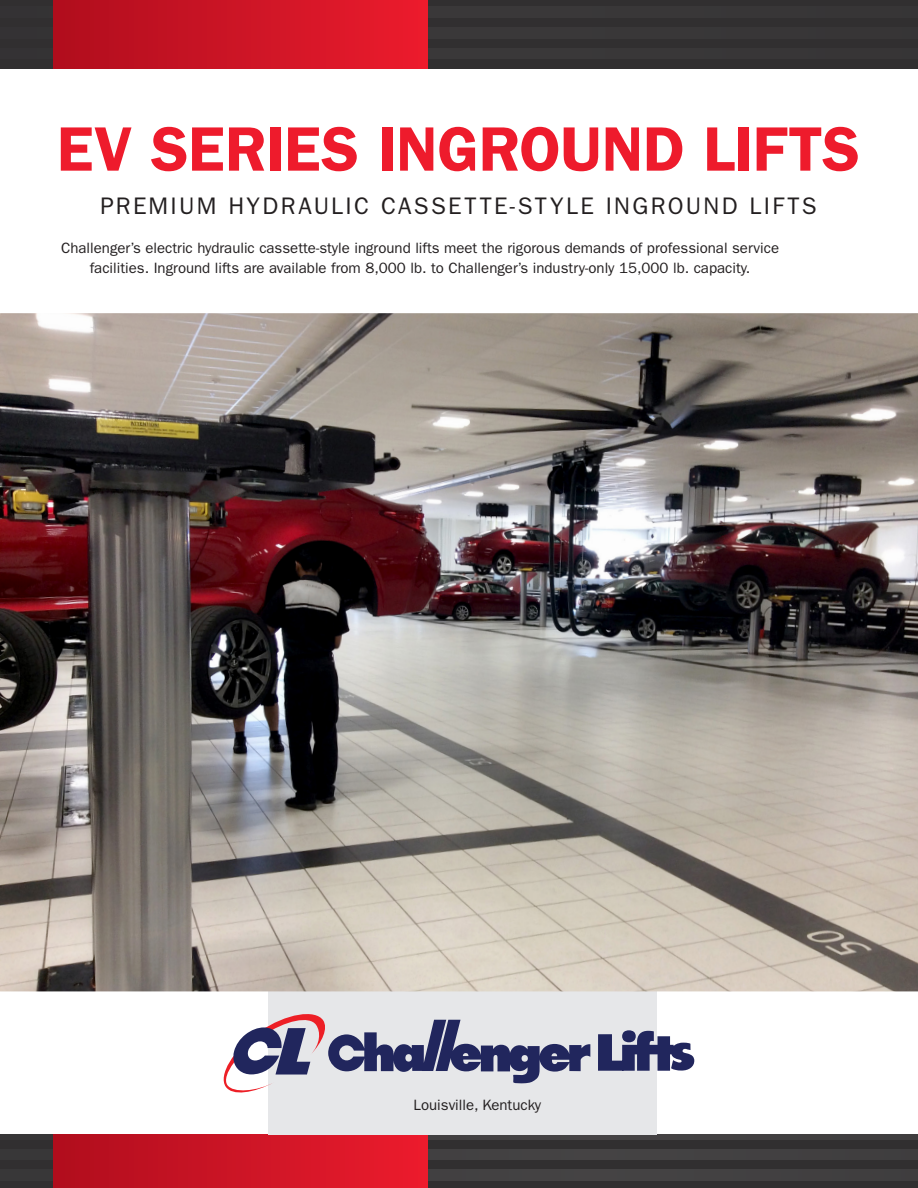
<style>
.page{position:relative;width:918px;height:1188px;background:#312f30}
.page>*{position:absolute;margin:0;border:0;box-sizing:border-box;transform-origin:0 0}
.t1{font:600 63px "ITC Franklin Gothic Std";letter-spacing:-.005em;color:#ee1b2c}
.t2{font:24px "ITC Franklin Gothic Std";letter-spacing:.095em;color:#231f20}
.Paragraph_Style_2{font:15px/19.5px "ITC Franklin Gothic Std";color:#231f20;text-align:center}
</style>
<div class="page">
<div style="left:0;top:1129px;width:918px;height:11px;background:#424042"></div>
<div style="left:0;top:1149px;width:918px;height:11px;background:#424142"></div>
<div style="left:0;top:1170px;width:918px;height:11px;background:#424142"></div>
<div style="left:0;top:7px;width:918px;height:10px;background:#393738"></div>
<div style="left:0;top:27px;width:918px;height:11px;background:#393738"></div>
<div style="left:0;top:48px;width:918px;height:11px;background:#393738"></div>
<div style="left:54px;top:0;width:374px;height:1188px;background:linear-gradient(to right,#af0e1d,#eb1c2d)"></div>
<div style="left:0;top:69px;width:918px;height:1065px;background:#fff"></div>
<div style="left:268px;top:971px;width:389px;height:164px;background:#e6e7e9"></div>
<svg style="left:224px;top:1014px;width:470px;height:78px"></svg>
<img style="left:0;top:313px;width:918px;height:678px">
<p class="t1" style="left:57px;top:112px;width:805px">EV SERIES INGROUND LIFTS</p>
<p class="t2" style="left:100px;top:193px;width:718px">PREMIUM HYDRAULIC CASSETTE-STYLE INGROUND LIFTS</p>
<p class="Paragraph_Style_2" style="left:61px;top:239px;width:719px">Challenger’s electric hydraulic cassette-style inground lifts meet the rigorous demands of professional service facilities. Inground lifts are available from 8,000 lb. to Challenger’s industry-only 15,000 lb. capacity.</p>
<p class="Paragraph_Style_2" style="left:414px;top:1096px;width:129px">Louisville, Kentucky</p>
</div>
